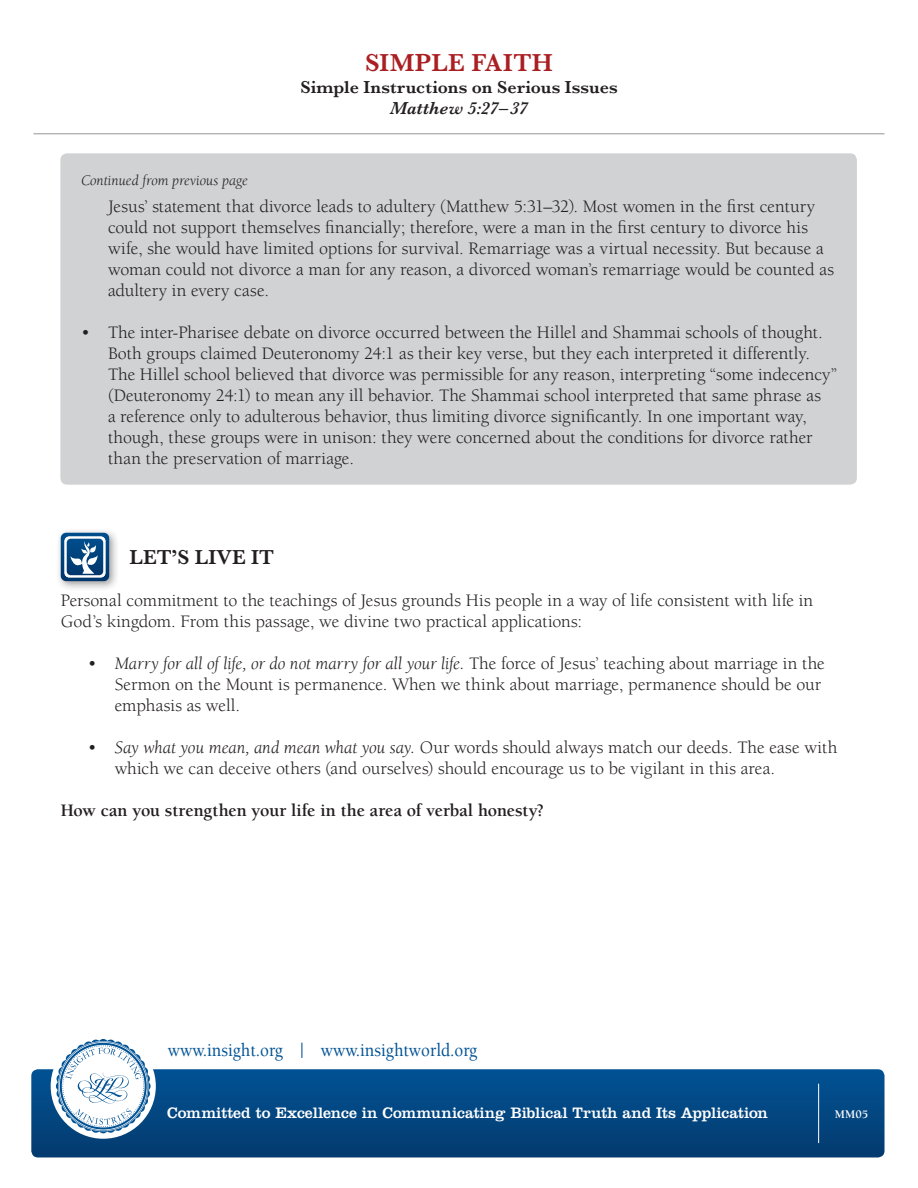
<style>
.page{position:relative;width:918px;height:1188px;background:#fff}
.page>*{position:absolute;margin:0;border:0;box-sizing:border-box;transform-origin:0 0}
.t1{font:600 25.5px "Baskerville";letter-spacing:.02em;color:#aa1f22}
.t2{font:600 21px "Baskerville";color:#231f20}
.t3{font:500 18.9px "Berkeley";color:#005294;scale:.9 1}
.t4{font:18px/21px "Berkeley";letter-spacing:-.005em;color:#231f20}
.t5{font:700 18px "Berkeley";letter-spacing:-.005em;color:#231f20}
.t6{font:600 18px "Baskerville";letter-spacing:.005em;color:#231f20}
.t7{font:italic 600 18px "Baskerville";letter-spacing:.005em;color:#231f20}
.t8{font:15.75px "Clarendon";color:#fff}
.t9{font:italic 15px "Berkeley";color:#231f20}
.t10{font:700 12px "Berkeley";color:#fff}
.s1{font-style:italic}
</style>
<div class="page">
<hr style="left:33px;top:133px;width:852px;height:1px;background:#939598">
<div style="left:31px;top:1069px;width:854px;height:88px;background:linear-gradient(to bottom,#015294,#043b6f);border-radius:7px"></div>
<div style="left:51px;top:1034px;width:105px;height:105px;background:#fff;border-radius:50%"></div>
<svg style="left:56px;top:1039px;width:95px;height:94px"></svg>
<hr style="left:818px;top:1084px;width:1px;height:59px;background:#fff">
<div style="left:60px;top:153px;width:797px;height:332px;background:#d1d2d4;border-radius:7px"></div>
<div style="left:56px;top:528px;width:64px;height:64px;background:#231f20;opacity:.45"></div>
<svg style="left:61px;top:533px;width:48px;height:48px"></svg>
<p class="t9" style="left:81px;top:172px;width:168px">Continued from previous page</p>
<h1 class="t1" style="left:365px;top:45px;width:189px">SIMPLE FAITH</h1>
<p class="t6" style="left:300px;top:74px;width:319px">Simple Instructions on Serious Issues</p>
<p class="t7" style="left:390px;top:96px;width:139px">Matthew 5:27–37</p>
<p class="t4" style="left:108px;top:196px;width:728px">Jesus’ statement that divorce leads to adultery (Matthew 5:31–32). Most women in the first century could not support themselves financially; therefore, were a man in the first century to divorce his wife, she would have limited options for survival. Remarriage was a virtual necessity. But because a woman could not divorce a man for any reason, a divorced woman’s remarriage would be counted as adultery in every case.</p>
<p class="t4" style="left:108px;top:322px;width:731px;text-indent:-27px">• The inter-Pharisee debate on divorce occurred between the Hillel and Shammai schools of thought.<br>Both groups claimed Deuteronomy 24:1 as their key verse, but they each interpreted it differently.<br>The Hillel school believed that divorce was permissible for any reason, interpreting “some indecency” (Deuteronomy 24:1) to mean any ill behavior. The Shammai school interpreted that same phrase as<br>a reference only to adulterous behavior, thus limiting divorce significantly. In one important way, though, these groups were in unison: they were concerned about the conditions for divorce rather than the preservation of marriage.</p>
<p class="t2" style="left:129px;top:543px;width:146px">LET’S LIVE IT</p>
<p class="t4" style="left:61px;top:591px;width:754px">Personal commitment to the teachings of Jesus grounds His people in a way of life consistent with life in<br>God’s kingdom. From this passage, we divine two practical applications:</p>
<p class="t4" style="left:115px;top:654px;width:712px;text-indent:-27px">• <span class="s1">Marry for all of life, or do not marry for all your life.</span> The force of Jesus’ teaching about marriage in the<br>Sermon on the Mount is permanence. When we think about marriage, permanence should be our emphasis as well.</p>
<p class="t4" style="left:115px;top:738px;width:724px;text-indent:-27px">• <span class="s1">Say what you mean, and mean what you say.</span> Our words should always match our deeds. The ease with which we can deceive others (and ourselves) should encourage us to be vigilant in this area.</p>
<p class="t5" style="left:61px;top:801px;width:485px">How can you strengthen your life in the area of verbal honesty?</p>
<p class="t3" style="left:168px;top:1040px;width:345px">www.insight.org | www.insightworld.org</p>
<p class="t8" style="left:167px;top:1103px;width:602px">Committed to Excellence in Communicating Biblical Truth and Its Application</p>
<p class="t10" style="left:835px;top:1108px;width:35px">MM05</p>
</div>
